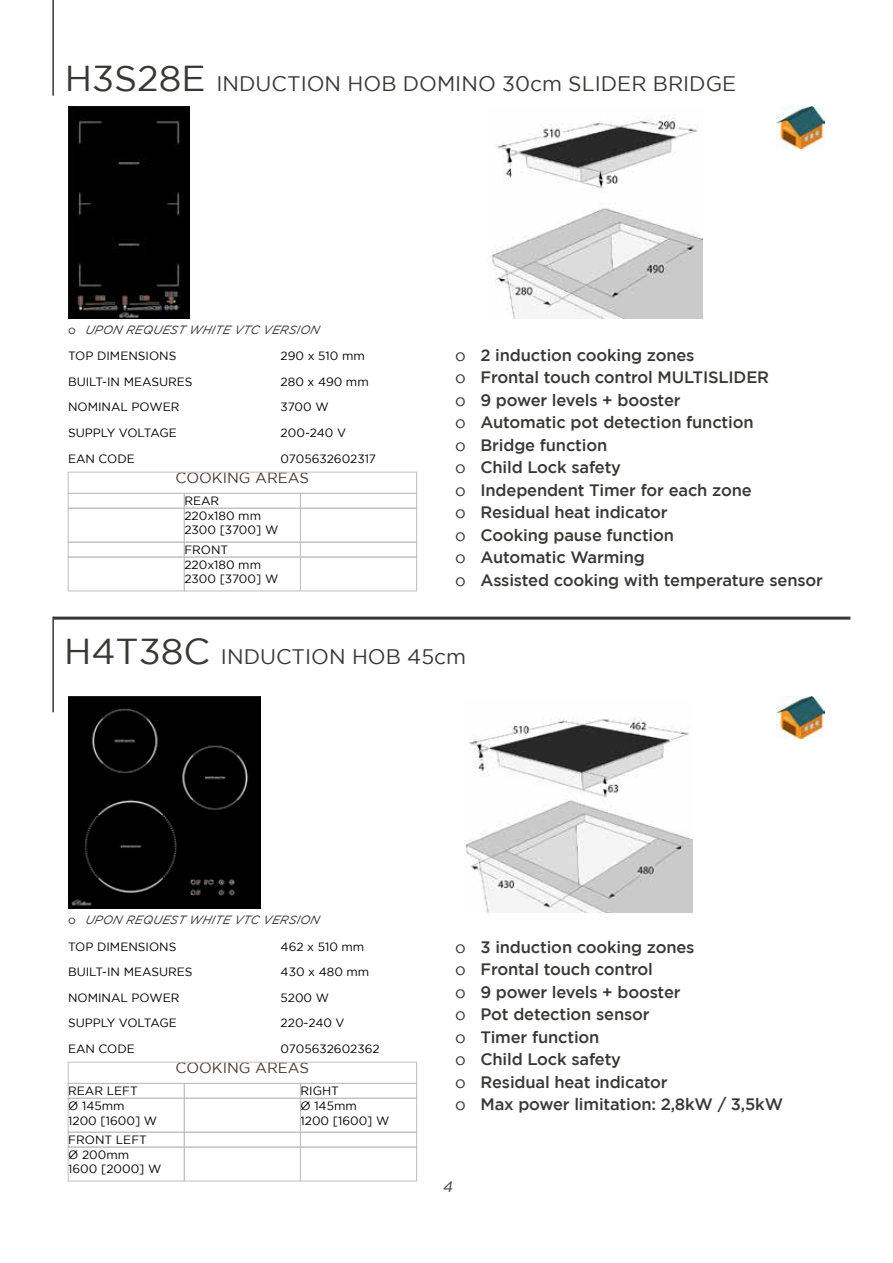
<style>
.page{position:relative;width:893px;height:1263px;background:#fff}
.page>*{position:absolute;margin:0;border:0;box-sizing:border-box;transform-origin:0 0}
.t1{font:21px "Gotham";color:#383935}
.t2{font:500 16.5px/22.5px "Gotham";letter-spacing:-.01em;color:#383935}
.t3{font:15px "Gotham";color:#4f392e}
.t4{font:italic 15px "Gotham";color:#383935}
.t5{font:12px/14.4px "Gotham";color:#000}
.t6{font:italic 12px "Gotham";letter-spacing:.01em;color:#383935}
.s1{font-size:36px}
.s2{font-style:normal}
.s3{font-weight:400}
</style>
<div class="page">
<hr style="left:52px;top:0;width:2px;height:96px;background:#383935">
<hr style="left:52px;top:617px;width:2px;height:95px;background:#383935">
<img style="left:68px;top:106px;width:121px;height:213px">
<img style="left:491px;top:115px;width:211px;height:204px">
<div style="left:68px;top:493px;width:116px;height:15px;border:1px solid #c1c0c0"></div>
<div style="left:184px;top:493px;width:117px;height:15px;border:1px solid #c1c0c0"></div>
<div style="left:300px;top:493px;width:117px;height:15px;border:1px solid #c1c0c0"></div>
<div style="left:68px;top:472px;width:349px;height:21px;border:1px solid #c1c0c0"></div>
<div style="left:68px;top:508px;width:116px;height:34px;border:1px solid #c1c0c0"></div>
<div style="left:184px;top:508px;width:117px;height:34px;border:1px solid #c1c0c0"></div>
<div style="left:300px;top:508px;width:117px;height:34px;border:1px solid #c1c0c0"></div>
<div style="left:68px;top:557px;width:116px;height:34px;border:1px solid #c1c0c0"></div>
<div style="left:184px;top:557px;width:117px;height:34px;border:1px solid #c1c0c0"></div>
<div style="left:300px;top:557px;width:117px;height:34px;border:1px solid #c1c0c0"></div>
<div style="left:68px;top:542px;width:116px;height:15px;border:1px solid #c1c0c0"></div>
<div style="left:184px;top:542px;width:117px;height:15px;border:1px solid #c1c0c0"></div>
<div style="left:300px;top:542px;width:117px;height:15px;border:1px solid #c1c0c0"></div>
<img style="left:68px;top:696px;width:193px;height:213px">
<img style="left:465px;top:716px;width:228px;height:196px">
<div style="left:68px;top:1083px;width:116px;height:15px;border:1px solid #c1c0c0"></div>
<div style="left:184px;top:1083px;width:117px;height:15px;border:1px solid #c1c0c0"></div>
<div style="left:300px;top:1083px;width:117px;height:15px;border:1px solid #c1c0c0"></div>
<div style="left:68px;top:1062px;width:349px;height:21px;border:1px solid #c1c0c0"></div>
<div style="left:68px;top:1098px;width:116px;height:34px;border:1px solid #c1c0c0"></div>
<div style="left:184px;top:1098px;width:117px;height:34px;border:1px solid #c1c0c0"></div>
<div style="left:300px;top:1098px;width:117px;height:34px;border:1px solid #c1c0c0"></div>
<div style="left:68px;top:1147px;width:116px;height:34px;border:1px solid #c1c0c0"></div>
<div style="left:184px;top:1147px;width:117px;height:34px;border:1px solid #c1c0c0"></div>
<div style="left:300px;top:1147px;width:117px;height:34px;border:1px solid #c1c0c0"></div>
<div style="left:68px;top:1132px;width:116px;height:15px;border:1px solid #c1c0c0"></div>
<div style="left:184px;top:1132px;width:117px;height:15px;border:1px solid #c1c0c0"></div>
<div style="left:300px;top:1132px;width:117px;height:15px;border:1px solid #c1c0c0"></div>
<hr style="left:53px;top:617px;width:797px;height:3px;background:#383935">
<img style="left:777px;top:696px;width:48px;height:43px">
<img style="left:777px;top:106px;width:48px;height:43px">
<p class="t1" style="left:65px;top:72px;width:673px"><span class="s1">H3S28E</span> INDUCTION HOB DOMINO 30cm SLIDER BRIDGE</p>
<p class="t6" style="left:68px;top:323px;width:255px"><span class="s2">o</span> UPON REQUEST WHITE VTC VERSION</p>
<p class="t5" style="left:68px;top:349px;width:110px">TOP DIMENSIONS</p>
<p class="t5" style="left:281px;top:349px;width:86px">290 x 510 mm</p>
<p class="t5" style="left:68px;top:374px;width:126px">BUILT-IN MEASURES</p>
<p class="t5" style="left:281px;top:374px;width:90px">280 x 490 mm</p>
<p class="t5" style="left:68px;top:400px;width:113px">NOMINAL POWER</p>
<p class="t5" style="left:281px;top:400px;width:50px">3700 W</p>
<p class="t5" style="left:68px;top:425px;width:110px">SUPPLY VOLTAGE</p>
<p class="t5" style="left:281px;top:425px;width:67px">200-240 V</p>
<p class="t5" style="left:68px;top:451px;width:68px">EAN CODE</p>
<p class="t5" style="left:281px;top:451px;width:97px">0705632602317</p>
<p class="t5" style="left:184px;top:494px;width:36px">REAR</p>
<p class="t3" style="left:176px;top:470px;width:135px">COOKING AREAS</p>
<p class="t5" style="left:184px;top:508px;width:95px">220x180 mm<br>2300 [3700] W</p>
<p class="t5" style="left:184px;top:557px;width:95px">220x180 mm<br>2300 [3700] W</p>
<p class="t5" style="left:184px;top:542px;width:46px">FRONT</p>
<p class="t2" style="left:455px;top:343px;width:369px"><span class="s3">o</span> 2 induction cooking zones<br><span class="s3">o</span> Frontal touch control MULTISLIDER<br><span class="s3">o</span> 9 power levels + booster<br><span class="s3">o</span> Automatic pot detection function<br><span class="s3">o</span> Bridge function<br><span class="s3">o</span> Child Lock safety<br><span class="s3">o</span> Independent Timer for each zone<br><span class="s3">o</span> Residual heat indicator<br><span class="s3">o</span> Cooking pause function<br><span class="s3">o</span> Automatic Warming<br><span class="s3">o</span> Assisted cooking with temperature sensor</p>
<p class="t1" style="left:64px;top:645px;width:404px"><span class="s1">H4T38C</span> INDUCTION HOB 45cm</p>
<p class="t6" style="left:68px;top:913px;width:255px"><span class="s2">o</span> UPON REQUEST WHITE VTC VERSION</p>
<p class="t5" style="left:68px;top:939px;width:110px">TOP DIMENSIONS</p>
<p class="t5" style="left:281px;top:939px;width:85px">462 x 510 mm</p>
<p class="t5" style="left:68px;top:964px;width:126px">BUILT-IN MEASURES</p>
<p class="t5" style="left:281px;top:964px;width:90px">430 x 480 mm</p>
<p class="t5" style="left:68px;top:990px;width:113px">NOMINAL POWER</p>
<p class="t5" style="left:281px;top:990px;width:50px">5200 W</p>
<p class="t5" style="left:68px;top:1015px;width:110px">SUPPLY VOLTAGE</p>
<p class="t5" style="left:281px;top:1015px;width:65px">220-240 V</p>
<p class="t5" style="left:68px;top:1041px;width:68px">EAN CODE</p>
<p class="t5" style="left:281px;top:1041px;width:100px">0705632602362</p>
<p class="t5" style="left:68px;top:1084px;width:71px">REAR LEFT</p>
<p class="t5" style="left:301px;top:1084px;width:40px">RIGHT</p>
<p class="t3" style="left:176px;top:1059px;width:135px">COOKING AREAS</p>
<p class="t5" style="left:68px;top:1098px;width:90px">Ø 145mm<br>1200 [1600] W</p>
<p class="t5" style="left:301px;top:1098px;width:90px">Ø 145mm<br>1200 [1600] W</p>
<p class="t5" style="left:68px;top:1147px;width:95px">Ø 200mm<br>1600 [2000] W</p>
<p class="t5" style="left:68px;top:1132px;width:80px">FRONT LEFT</p>
<p class="t2" style="left:455px;top:935px;width:330px"><span class="s3">o</span> 3 induction cooking zones<br><span class="s3">o</span> Frontal touch control<br><span class="s3">o</span> 9 power levels + booster<br><span class="s3">o</span> Pot detection sensor<br><span class="s3">o</span> Timer function<br><span class="s3">o</span> Child Lock safety<br><span class="s3">o</span> Residual heat indicator<br><span class="s3">o</span> Max power limitation: 2,8kW / 3,5kW</p>
<p class="t4" style="left:442px;top:1178px;width:14px">4</p>
</div>
